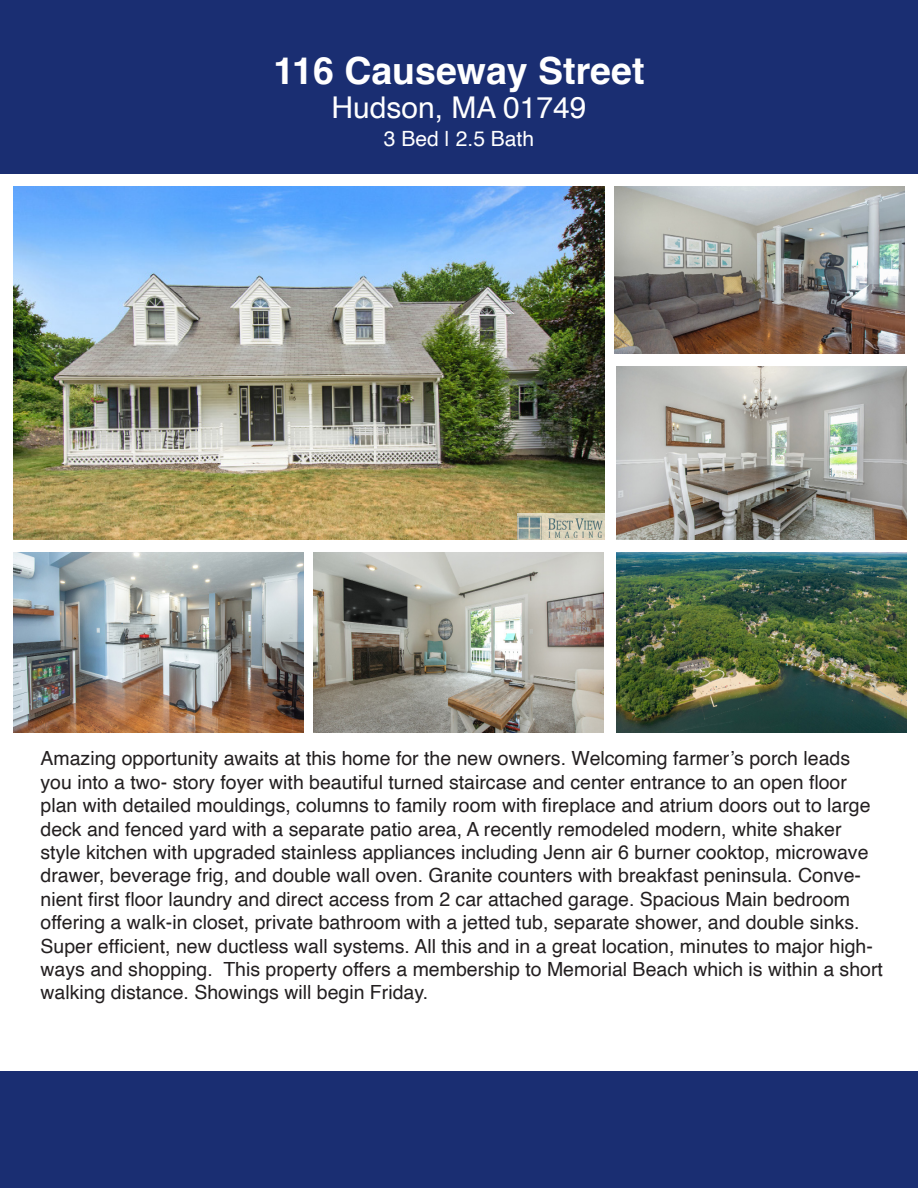
<style>
.page{position:relative;width:918px;height:1188px;background:#fff}
.page>*{position:absolute;margin:0;border:0;box-sizing:border-box;transform-origin:0 0}
.t1{font:700 37.5px "Helvetica";color:#fff}
.t2{font:30px "Helvetica";color:#fff}
.t3{font:21px "Helvetica";color:#fff}
.t4{font:19.5px/23.4px "Helvetica";color:#231f20}
</style>
<div class="page">
<div style="left:0;top:0;width:918px;height:174px;background:#1a2e72"></div>
<div style="left:0;top:1072px;width:918px;height:116px;background:#1a2e72"></div>
<img style="left:313px;top:552px;width:290px;height:180px">
<img style="left:616px;top:552px;width:290px;height:180px">
<img style="left:14px;top:552px;width:289px;height:180px">
<img style="left:617px;top:366px;width:289px;height:174px">
<img style="left:614px;top:186px;width:290px;height:168px">
<img style="left:14px;top:186px;width:591px;height:354px">
<img style="left:518px;top:513px;width:87px;height:27px">
<p class="t1" style="left:273px;top:48px;width:373px">116 Causeway Street</p>
<p class="t2" style="left:331px;top:85px;width:257px">Hudson, MA 01749</p>
<p class="t3" style="left:384px;top:123px;width:152px">3 Bed | 2.5 Bath</p>
<p class="t4" style="left:41px;top:748px;width:844px">Amazing opportunity awaits at this home for the new owners. Welcoming farmer’s porch leads you into a two- story foyer with beautiful turned staircase and center entrance to an open floor plan with detailed mouldings, columns to family room with fireplace and atrium doors out to large deck and fenced yard with a separate patio area, A recently remodeled modern, white shaker style kitchen with upgraded stainless appliances including Jenn air 6 burner cooktop, microwave drawer, beverage frig, and double wall oven. Granite counters with breakfast peninsula. Conve&shy;nient first floor laundry and direct access from 2 car attached garage. Spacious Main bedroom offering a walk-in closet, private bathroom with a jetted tub, separate shower, and double sinks.<br>Super efficient, new ductless wall systems. All this and in a great location, minutes to major high&shy;ways and shopping. This property offers a membership to Memorial Beach which is within a short walking distance. Showings will begin Friday.</p>
</div>
